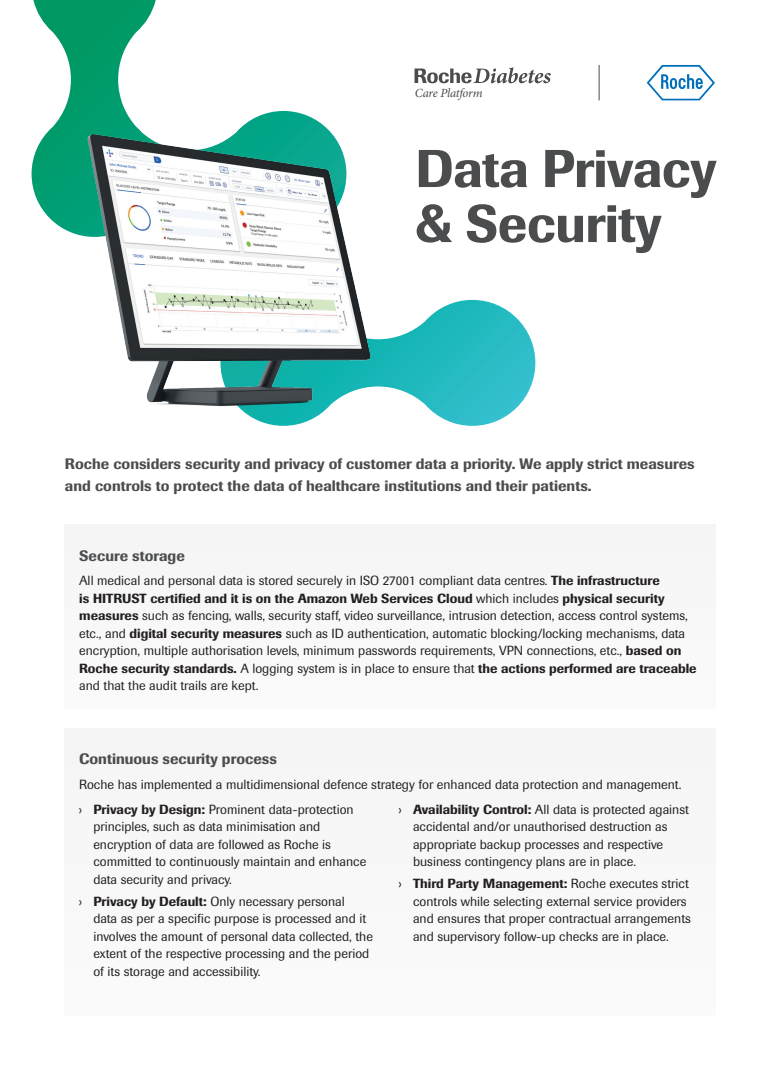
<style>
.page{position:relative;width:780px;height:1088px;background:#fff}
.page>*{position:absolute;margin:0;border:0;box-sizing:border-box;transform-origin:0 0}
.Title_Headline{font:500 52.5px/55px "Imago Pro";letter-spacing:-.01em;color:#4b4c4d}
.Copy_Headline_big{font:500 15px/21.2px "Imago Pro";color:#4b4c4d}
.Main_Copy{font:13.12px/17.5px "Imago Pro";color:#231f20}
.t1{font:italic 12.5px "Minion Pro";letter-spacing:-.02em;color:#4b4c4d}
.s1{font-weight:500}
</style>
<div class="page">
<div style="left:65px;top:524px;width:650px;height:185px;background:#f8f8f9"></div>
<div style="left:65px;top:728px;width:650px;height:288px;background:#f8f8f9"></div>
<svg style="left:32px;top:0;width:503px;height:426px"></svg>
<img style="left:70px;top:106px;width:319px;height:320px">
<svg style="left:646px;top:65px;width:69px;height:35px"></svg>
<hr style="left:598px;top:65px;width:1px;height:35px;background:#4b4c4d">
<svg style="left:414px;top:67px;width:136px;height:16px"></svg>
<p class="t1" style="left:415px;top:84px;width:69px">Care Platform</p>
<p class="Title_Headline" style="left:415px;top:141px;width:302px">Data Privacy &amp; Security</p>
<p class="Copy_Headline_big" style="left:65px;top:453px;width:631px">Roche considers security and privacy of customer data a priority. We apply strict measures and controls to protect the data of healthcare institutions and their patients.</p>
<p class="Copy_Headline_big" style="left:79px;top:544px;width:107px">Secure storage</p>
<p class="Main_Copy" style="left:79px;top:572px;width:619px">All medical and personal data is stored securely in ISO 27001 compliant data centres. <span class="s1">The infrastructure<br>is HITRUST certified and it is on the Amazon Web Services Cloud</span> which includes <span class="s1">physical security measures</span> such as fencing, walls, security staff, video surveillance, intrusion detection, access control systems, etc., and <span class="s1">digital security measures</span> such as ID authentication, automatic blocking/locking mechanisms, data encryption, multiple authorisation levels, minimum passwords requirements, VPN connections, etc., <span class="s1">based on Roche security standards.</span> A logging system is in place to ensure that <span class="s1">the actions performed are traceable </span>and that the audit trails are kept.</p>
<p class="Copy_Headline_big" style="left:79px;top:748px;width:199px">Continuous security process</p>
<p class="Main_Copy" style="left:79px;top:775px;width:603px">Roche has implemented a multidimensional defence strategy for enhanced data protection and management.</p>
<p class="Main_Copy" style="left:93px;top:800px;width:274px;text-indent:-14px">› <span class="s1">Privacy by Design:</span> Prominent data-protection principles, such as data minimisation and encryption of data are followed as Roche is committed to continuously maintain and enhance data security and privacy.</p>
<p class="Main_Copy" style="left:93px;top:892px;width:281px;text-indent:-14px">› <span class="s1">Privacy by Default:</span> Only necessary personal<br>data as per a specific purpose is processed and it involves the amount of personal data collected, the extent of the respective processing and the period of its storage and accessibility.</p>
<p class="Main_Copy" style="left:413px;top:800px;width:277px;text-indent:-14px">› <span class="s1">Availability Control:</span> All data is protected against accidental and/or unauthorised destruction as appropriate backup processes and respective business contingency plans are in place.</p>
<p class="Main_Copy" style="left:413px;top:875px;width:279px;text-indent:-14px">› <span class="s1">Third Party Management:</span> Roche executes strict controls while selecting external service providers and ensures that proper contractual arrangements and supervisory follow-up checks are in place.</p>
</div>
